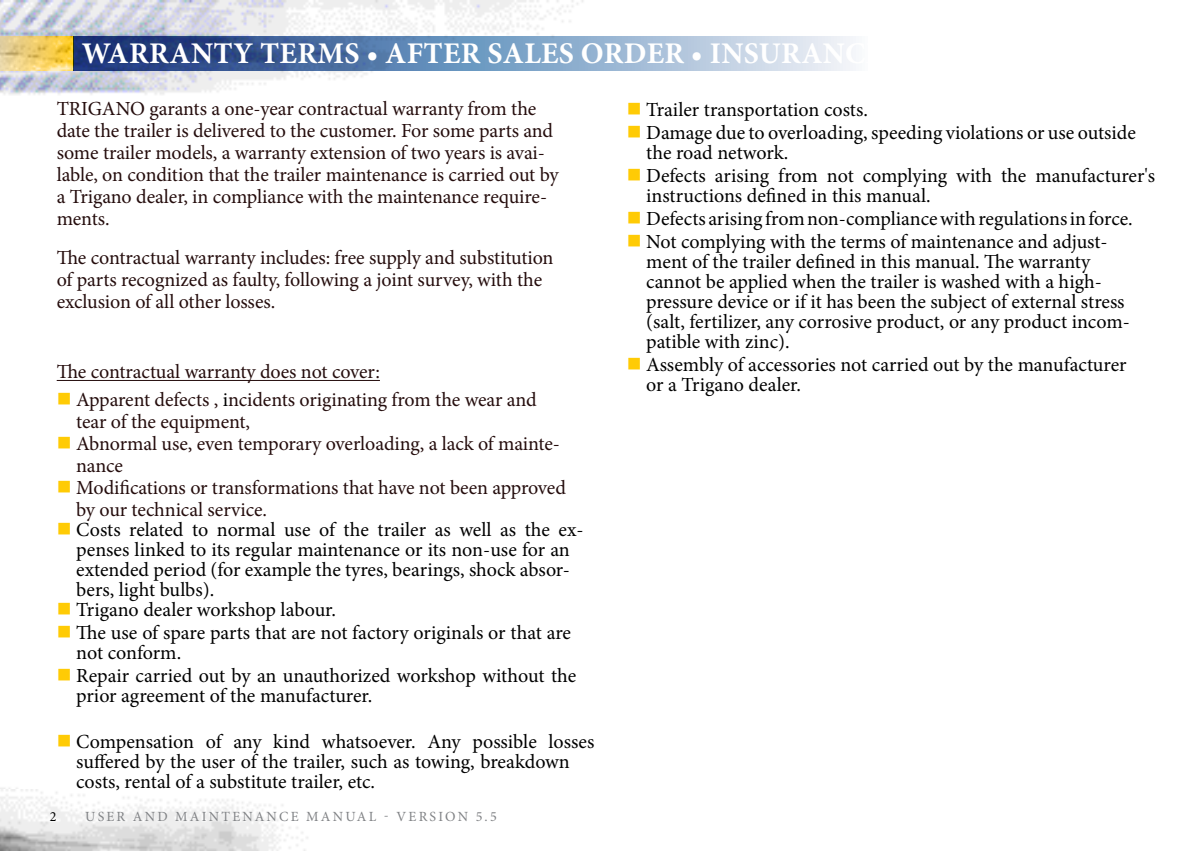
<style>
.page{position:relative;width:1191px;height:851px;background:#fff}
.page>*{position:absolute;margin:0;border:0;box-sizing:border-box;transform-origin:0 0}
.t1{font:700 30px "Minion Pro";letter-spacing:.01em;color:#fff}
.t2{font:20px/20px "Minion Pro";color:#000}
.t3{font:20px/22px "Minion Pro";letter-spacing:-.005em;color:#250d0d}
.t4{font:14px "Minion Pro";letter-spacing:.16em;color:#808285}
.t5{font:14px "Minion Pro";color:#000}
.s1{color:#ffcb05}
.s2{color:#000}
</style>
<div class="page">
<img style="left:0;top:0;width:624px;height:850px">
<svg style="left:0;top:37px;width:74px;height:34px;background:#edcd6c"></svg>
<svg style="left:74px;top:37px;width:782px;height:34px;background:#738fb7"></svg>
<hr style="left:57px;top:380px;width:323px;height:1px;background:#250d0d">
<h1 class="t1" style="left:82px;top:32px;width:803px">WARRANTY TERMS • AFTER SALES ORDER • INSURANCE</h1>
<p class="t3" style="left:57px;top:98px;width:503px">TRIGANO garants a one-year contractual warranty from the date the trailer is delivered to the customer. For some parts and some trailer models, a warranty extension of two years is avai&shy;lable, on condition that the trailer maintenance is carried out by a Trigano dealer, in compliance with the maintenance require&shy;ments.</p>
<p class="t3" style="left:57px;top:247px;width:498px">The contractual warranty includes: free supply and substitution of parts recognized as faulty, following a joint survey, with the exclusion of all other losses.</p>
<p class="t2" style="left:626px;top:100px;width:243px"><span class="s1">■</span> Trailer transportation costs.</p>
<p class="t2" style="left:646px;top:123px;width:491px;text-indent:-19px"><span class="s1">■</span> Damage due to overloading, speeding violations or use outside the road network.</p>
<p class="t2" style="left:646px;top:166px;width:510px;text-indent:-19px"><span class="s1">■</span> Defects arising from not complying with the manufacturer's instructions defined in this manual.</p>
<p class="t2" style="left:626px;top:209px;width:507px"><span class="s1">■</span> Defects arising from non-compliance with regulations in force.</p>
<p class="t2" style="left:646px;top:231px;width:485px;text-indent:-19px"><span class="s1">■</span> Not complying with the terms of maintenance and adjust&shy;ment of the trailer defined in this manual. The warranty cannot be applied when the trailer is washed with a high&shy;pressure device or if it has been the subject of external stress (salt, fertilizer, any corrosive product, or any product incom&shy;patible with zinc).</p>
<p class="t2" style="left:646px;top:354px;width:482px;text-indent:-19px"><span class="s1">■</span> Assembly of accessories not carried out by the manufacturer or a Trigano dealer.</p>
<p class="t3" style="left:57px;top:361px;width:325px">The contractual warranty does not cover:</p>
<p class="t3" style="left:76px;top:389px;width:462px;text-indent:-19px"><span class="s1">■</span> Apparent defects , <span class="s2">i</span>ncidents originating from the wear and tear of the equipment,</p>
<p class="t3" style="left:76px;top:433px;width:485px;text-indent:-19px"><span class="s1">■</span> Abnormal use, even temporary overloading, a lack of mainte&shy;nance</p>
<p class="t3" style="left:76px;top:477px;width:491px;text-indent:-19px"><span class="s1">■</span> Modifications or transformations that have not been approved by our technical service.</p>
<p class="t2" style="left:76px;top:520px;width:509px;text-indent:-19px"><span class="s1">■</span> Costs related to normal use of the trailer as well as the ex&shy;penses linked to its regular maintenance or its non-use for an extended period (for example the tyres, bearings, shock absor&shy;bers, light bulbs).</p>
<p class="t2" style="left:57px;top:600px;width:281px"><span class="s1">■</span> Trigano dealer workshop labour.</p>
<p class="t2" style="left:76px;top:623px;width:496px;text-indent:-19px"><span class="s1">■</span> The use of spare parts that are not factory originals or that are not conform.</p>
<p class="t2" style="left:76px;top:665px;width:501px;text-indent:-19px"><span class="s1">■</span> Repair carried out by an unauthorized workshop without the prior agreement of the manufacturer.</p>
<p class="t2" style="left:76px;top:731px;width:520px;text-indent:-19px"><span class="s1">■</span> Compensation of any kind whatsoever. Any possible losses suffered by the user of the trailer, such as towing, breakdown costs, rental of a substitute trailer, etc.</p>
<p class="t5" style="left:50px;top:807px;width:8px">2</p>
<p class="t4" style="left:85px;top:807px;width:413px">USER AND MAINTENANCE MANUAL - VERSION 5.5</p>
</div>
